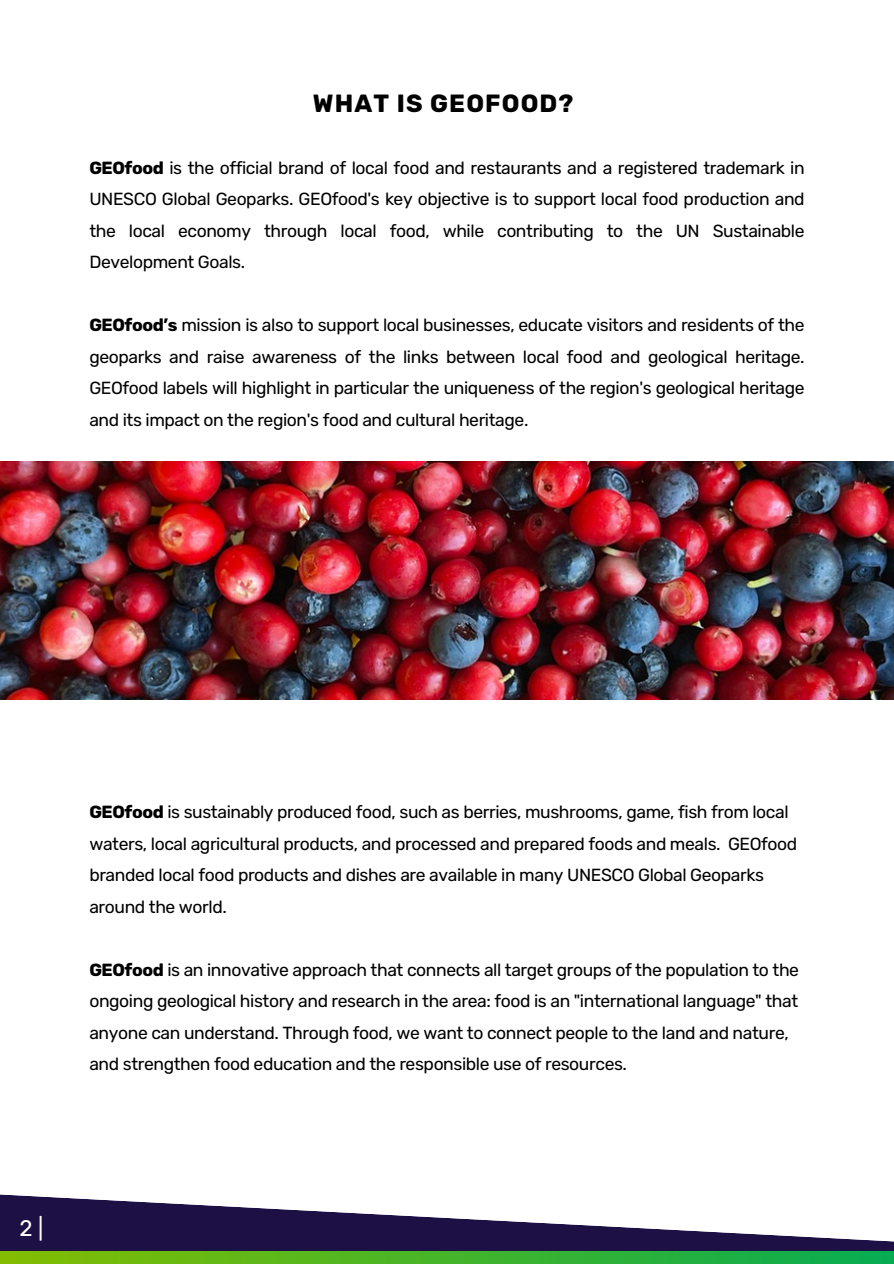
<style>
.page{position:relative;width:894px;height:1264px;background:#fff}
.page>*{position:absolute;margin:0;border:0;box-sizing:border-box;transform-origin:0 0}
.t1{font:700 24.75px "Rubik";letter-spacing:.045em;color:#000}
.t2{font:22.5px "Rubik";color:#fff}
.t3{font:17.55px/31.5px "Rubik";letter-spacing:-.02em;color:#000}
.s1{font-weight:700}
</style>
<div class="page">
<svg style="left:0;top:1194px;width:893px;height:57px;fill:#1d1045"></svg>
<svg style="left:0;top:1251px;width:893px;height:12px"></svg>
<img style="left:0;top:462px;width:893px;height:237px">
<h1 class="t1" style="left:313px;top:88px;width:262px">WHAT IS GEOFOOD?</h1>
<p class="t3" style="left:89px;top:152px;width:716px;text-align:justify"><span class="s1">GEOfood</span> is the official brand of local food and restaurants and a registered trademark in UNESCO Global Geoparks. GEOfood's key objective is to support local food production and the local economy through local food, while contributing to the UN Sustainable Development Goals.</p>
<p class="t3" style="left:89px;top:309px;width:716px;text-align:justify"><span class="s1">GEOfood’s</span> mission is also to support local businesses, educate visitors and residents of the geoparks and raise awareness of the links between local food and geological heritage.<br>GEOfood labels will highlight in particular the uniqueness of the region's geological heritage and its impact on the region's food and cultural heritage.</p>
<p class="t3" style="left:89px;top:796px;width:709px"><span class="s1">GEOfood</span> is sustainably produced food, such as berries, mushrooms, game, fish from local waters, local agricultural products, and processed and prepared foods and meals. GEOfood branded local food products and dishes are available in many UNESCO Global Geoparks around the world.</p>
<p class="t3" style="left:89px;top:953px;width:711px"><span class="s1">GEOfood</span> is an innovative approach that connects all target groups of the population to the ongoing geological history and research in the area: food is an "international language" that anyone can understand. Through food, we want to connect people to the land and nature, and strengthen food education and the responsible use of resources.</p>
<p class="t2" style="left:19px;top:1214px;width:25px">2|</p>
</div>
